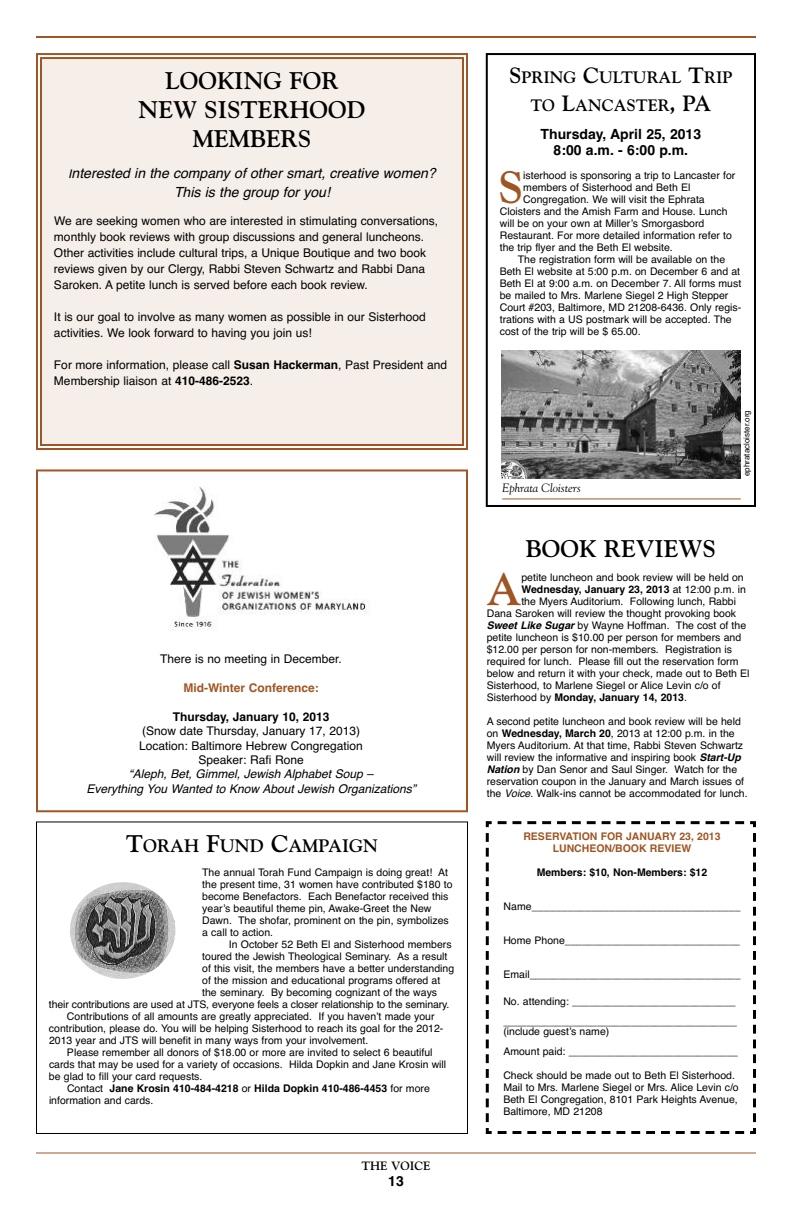
<style>
.page{position:relative;width:792px;height:1224px;background:#fff}
.page>*{position:absolute;margin:0;border:0;box-sizing:border-box;transform-origin:0 0}
.t1{font:700 45px "Goudy";color:#9f5624}
.t2{font:700 24px/28.8px "Goudy";color:#000;text-align:center}
.t3{font:700 18px "Goudy";color:#000}
.t4{font:700 16.5px/27.9px "Goudy";color:#000;text-align:center}
.t5{font:italic 14px/19px "Helvetica";color:#000;text-align:center}
.t6{font:700 14px/16px "Helvetica";color:#000;text-align:center}
.t7{font:12px/16px "Helvetica";color:#000}
.t8{font:italic 12px/14.4px "Helvetica";color:#000;text-align:center}
.t9{font:700 12px "Helvetica";color:#000}
.t10{font:700 12px "Helvetica";color:#9f5624}
.t11{font:italic 12px "Goudy";color:#000}
.t12{font:700 12px "Goudy";color:#000}
.t13{font:10.5px/12px "Helvetica";color:#000}
.t14{font:700 10.5px "Helvetica";color:#000}
.t15{font:700 10.5px/12px "Helvetica";color:#9f5624;text-align:center}
.t16{font:8px "Helvetica";color:#000}
.s1{font-size:12px}
.s2{font-weight:700}
.s3{font-size:24px}
.s4{font-weight:400}
.s5{font-size:22px}
.s6{font-weight:700;font-style:italic}
.s7{font-style:italic}
</style>
<div class="page">
<hr style="left:36px;top:1152px;width:720px;height:2px;background:#9f5624">
<hr style="left:36px;top:36px;width:720px;height:2px;background:#9f5624">
<div style="left:36px;top:821px;width:432px;height:313px;border:1px solid #000"></div>
<img style="left:70px;top:882px;width:105px;height:97px;border-radius:50%">
<div style="left:36px;top:469px;width:432px;height:343px;border:2px solid #9f5624"></div>
<img style="left:154px;top:486px;width:216px;height:145px">
<div style="left:42px;top:59px;width:420px;height:385px;background:#f5eee9"></div>
<div style="left:36px;top:53px;width:432px;height:397px;border:2px solid #9f5624"></div>
<div style="left:40px;top:57px;width:424px;height:389px;border:2px solid #9f5624"></div>
<svg style="left:485px;top:821px;width:271px;height:313px"></svg>
<div style="left:502px;top:831px;width:240px;height:291px;background:#fff"></div>
<div style="left:486px;top:53px;width:270px;height:454px;border:2px solid #000"></div>
<img style="left:502px;top:350px;width:239px;height:128px">
<hr style="left:502px;top:498px;width:239px;height:1px;background:#9f5624">
<h2 class="t2" style="left:138px;top:66px;width:229px">LOOKING FOR<br>NEW SISTERHOOD<br>MEMBERS</h2>
<h3 class="t5" style="left:68px;top:163px;width:369px"><span class="s1">I</span>nterested in the company of other smart, creative women?<br>This is the group for you!</h3>
<p class="t7" style="left:54px;top:212px;width:386px">We are seeking women who are interested in stimulating conversations, monthly book reviews with group discussions and general luncheons.<br>Other activities include cultural trips, a Unique Boutique and two book reviews given by our Clergy, Rabbi Steven Schwartz and Rabbi Dana Saroken. A petite lunch is served before each book review.</p>
<p class="t7" style="left:54px;top:308px;width:373px">It is our goal to involve as many women as possible in our Sisterhood activities. We look forward to having you join us!</p>
<p class="t7" style="left:54px;top:356px;width:395px">For more information, please call <span class="s2">Susan Hackerman</span>, Past President and<br>Membership liaison at <span class="s2">410-486-2523</span>.</p>
<p class="t7" style="left:160px;top:651px;width:183px">There is no meeting in December.</p>
<p class="t10" style="left:183px;top:681px;width:137px">Mid-Winter Conference:</p>
<p class="t9" style="left:173px;top:710px;width:158px">Thursday, January 10, 2013</p>
<p class="t7" style="left:139px;top:724px;width:225px;line-height:14.4px;text-align:center">(Snow date Thursday, January 17, 2013)<br>Location: Baltimore Hebrew Congregation<br>Speaker: Rafi Rone</p>
<p class="t8" style="left:86px;top:767px;width:331px">“Aleph, Bet, Gimmel, Jewish Alphabet Soup –<br>Everything You Wanted to Know About Jewish Organizations”</p>
<h3 class="t3" style="left:126px;top:836px;width:254px"><span class="s3">T</span>ORAH <span class="s3">F</span>UND <span class="s3">C</span>AMPAIGN</h3>
<p class="t13" style="left:202px;top:867px;width:252px">The annual Torah Fund Campaign is doing great! At the present time, 31 women have contributed $180 to become Benefactors. Each Benefactor received this yearʼs beautiful theme pin, Awake-Greet the New Dawn. The shofar, prominent on the pin, symbolizes a call to action.</p>
<p class="t13" style="left:229px;top:939px;width:224px">In October 52 Beth El and Sisterhood members</p>
<p class="t13" style="left:202px;top:951px;width:247px">toured the Jewish Theological Seminary. As a result</p>
<p class="t13" style="left:202px;top:963px;width:254px">of this visit, the members have a better understanding</p>
<p class="t13" style="left:202px;top:975px;width:240px">of the mission and educational programs offered at</p>
<p class="t13" style="left:202px;top:987px;width:236px">the seminary. By becoming cognizant of the ways</p>
<p class="t13" style="left:49px;top:999px;width:402px">their contributions are used at JTS, everyone feels a closer relationship to the seminary.</p>
<p class="t13" style="left:67px;top:1011px;width:369px">Contributions of all amounts are greatly appreciated. If you havenʼt made your</p>
<p class="t13" style="left:49px;top:1023px;width:396px">contribution, please do. You will be helping Sisterhood to reach its goal for the 2012-</p>
<p class="t13" style="left:49px;top:1035px;width:321px">2013 year and JTS will benefit in many ways from your involvement.</p>
<p class="t13" style="left:67px;top:1047px;width:367px">Please remember all donors of $18.00 or more are invited to select 6 beautiful</p>
<p class="t13" style="left:49px;top:1059px;width:399px">cards that may be used for a variety of occasions. Hilda Dopkin and Jane Krosin will</p>
<p class="t13" style="left:49px;top:1071px;width:155px">be glad to fill your card requests.</p>
<p class="t14" style="left:67px;top:1083px;width:364px"><span class="s4">Contact</span> Jane Krosin 410-484-4218 <span class="s4">or</span> Hilda Dopkin 410-486-4453 <span class="s4">for more</span></p>
<p class="t13" style="left:49px;top:1095px;width:106px">information and cards.</p>
<p class="t12" style="left:362px;top:1158px;width:70px">THE VOICE</p>
<h3 class="t6" style="left:388px;top:1173px;width:17px">13</h3>
<h3 class="t4" style="left:509px;top:64px;width:225px"><span class="s5">S</span>PRING <span class="s5">C</span>ULTURAL <span class="s5">T</span>RIP<br>TO <span class="s5">L</span>ANCASTER<span class="s5">, PA</span></h3>
<h3 class="t6" style="left:541px;top:127px;width:162px">Thursday, April 25, 2013<br>8:00 a.m. - 6:00 p.m.</h3>
<h1 class="t1" style="left:498px;top:161px;width:27px">S</h1>
<p class="t13" style="left:523px;top:170px;width:214px">isterhood is sponsoring a trip to Lancaster for</p>
<p class="t13" style="left:523px;top:182px;width:169px">members of Sisterhood and Beth El</p>
<p class="t13" style="left:523px;top:194px;width:183px">Congregation. We will visit the Ephrata</p>
<p class="t13" style="left:500px;top:206px;width:229px">Cloisters and the Amish Farm and House. Lunch</p>
<p class="t13" style="left:500px;top:218px;width:206px">will be on your own at Millerʼs Smorgasbord</p>
<p class="t13" style="left:500px;top:230px;width:234px">Restaurant. For more detailed information refer to</p>
<p class="t13" style="left:500px;top:242px;width:174px">the trip flyer and the Beth El website.</p>
<p class="t13" style="left:518px;top:254px;width:209px">The registration form will be available on the</p>
<p class="t13" style="left:500px;top:266px;width:242px">Beth El website at 5:00 p.m. on December 6 and at</p>
<p class="t13" style="left:500px;top:278px;width:243px">Beth El at 9:00 a.m. on December 7. All forms must</p>
<p class="t13" style="left:500px;top:290px;width:230px">be mailed to Mrs. Marlene Siegel 2 High Stepper</p>
<p class="t13" style="left:500px;top:302px;width:243px">Court #203, Baltimore, MD 21208-6436. Only regis-</p>
<p class="t13" style="left:500px;top:314px;width:234px">trations with a US postmark will be accepted. The</p>
<p class="t13" style="left:500px;top:326px;width:142px">cost of the trip will be $ 65.00.</p>
<p class="t11" style="left:502px;top:481px;width:80px">Ephrata Cloisters</p>
<h2 class="t2" style="left:526px;top:535px;width:191px">BOOK REVIEWS</h2>
<p class="t16" style="left:742px;top:476px;width:67px;rotate:-90deg">ephratacloister.org</p>
<h1 class="t1" style="left:486px;top:563px;width:37px">A</h1>
<p class="t13" style="left:521px;top:572px;width:224px">petite luncheon and book review will be held on</p>
<p class="t14" style="left:521px;top:584px;width:226px">Wednesday, January 23, 2013 <span class="s4">at 12:00 p.m. in</span></p>
<p class="t13" style="left:521px;top:596px;width:216px">the Myers Auditorium. Following lunch, Rabbi</p>
<p class="t13" style="left:487px;top:608px;width:251px">Dana Saroken will review the thought provoking book</p>
<p class="t13" style="left:487px;top:620px;width:261px"><span class="s6">Sweet Like Sugar</span> by Wayne Hoffman. The cost of the</p>
<p class="t13" style="left:487px;top:632px;width:256px">petite luncheon is $10.00 per person for members and</p>
<p class="t13" style="left:487px;top:644px;width:247px">$12.00 per person for non-members. Registration is</p>
<p class="t13" style="left:487px;top:656px;width:253px">required for lunch. Please fill out the reservation form</p>
<p class="t13" style="left:487px;top:668px;width:264px">below and return it with your check, made out to Beth El</p>
<p class="t13" style="left:487px;top:680px;width:235px">Sisterhood, to Marlene Siegel or Alice Levin c/o of</p>
<p class="t14" style="left:487px;top:692px;width:202px"><span class="s4">Sisterhood by</span> Monday, January 14, 2013<span class="s4">.</span></p>
<p class="t13" style="left:487px;top:716px;width:262px">A second petite luncheon and book review will be held on <span class="s2">Wednesday, March 20</span>, 2013 at 12:00 p.m. in the Myers Auditorium. At that time, Rabbi Steven Schwartz will review the informative and inspiring book <span class="s6">Start-Up Nation</span> by Dan Senor and Saul Singer. Watch for the reservation coupon in the January and March issues of the <span class="s7">Voice</span>. Walk-ins cannot be accommodated for lunch.</p>
<p class="t15" style="left:523px;top:830px;width:199px">RESERVATION FOR JANUARY 23, 2013<br>LUNCHEON/BOOK REVIEW</p>
<p class="t14" style="left:537px;top:866px;width:172px">Members: $10, Non-Members: $12</p>
<p class="t13" style="left:503px;top:900px;width:239px">Name___________________________________</p>
<p class="t13" style="left:503px;top:934px;width:238px">Home Phone______________________________</p>
<p class="t13" style="left:503px;top:968px;width:239px">Email____________________________________</p>
<p class="t13" style="left:503px;top:991px;width:235px;line-height:20px">No. attending: ____________________________ ________________________________________</p>
<p class="t13" style="left:503px;top:1021px;width:236px;line-height:20px">(include guestʼs name)<br>Amount paid: _____________________________</p>
<p class="t13" style="left:503px;top:1069px;width:237px">Check should be made out to Beth El Sisterhood.<br>Mail to Mrs. Marlene Siegel or Mrs. Alice Levin c/o Beth El Congregation, 8101 Park Heights Avenue, Baltimore, MD 21208</p>
</div>
